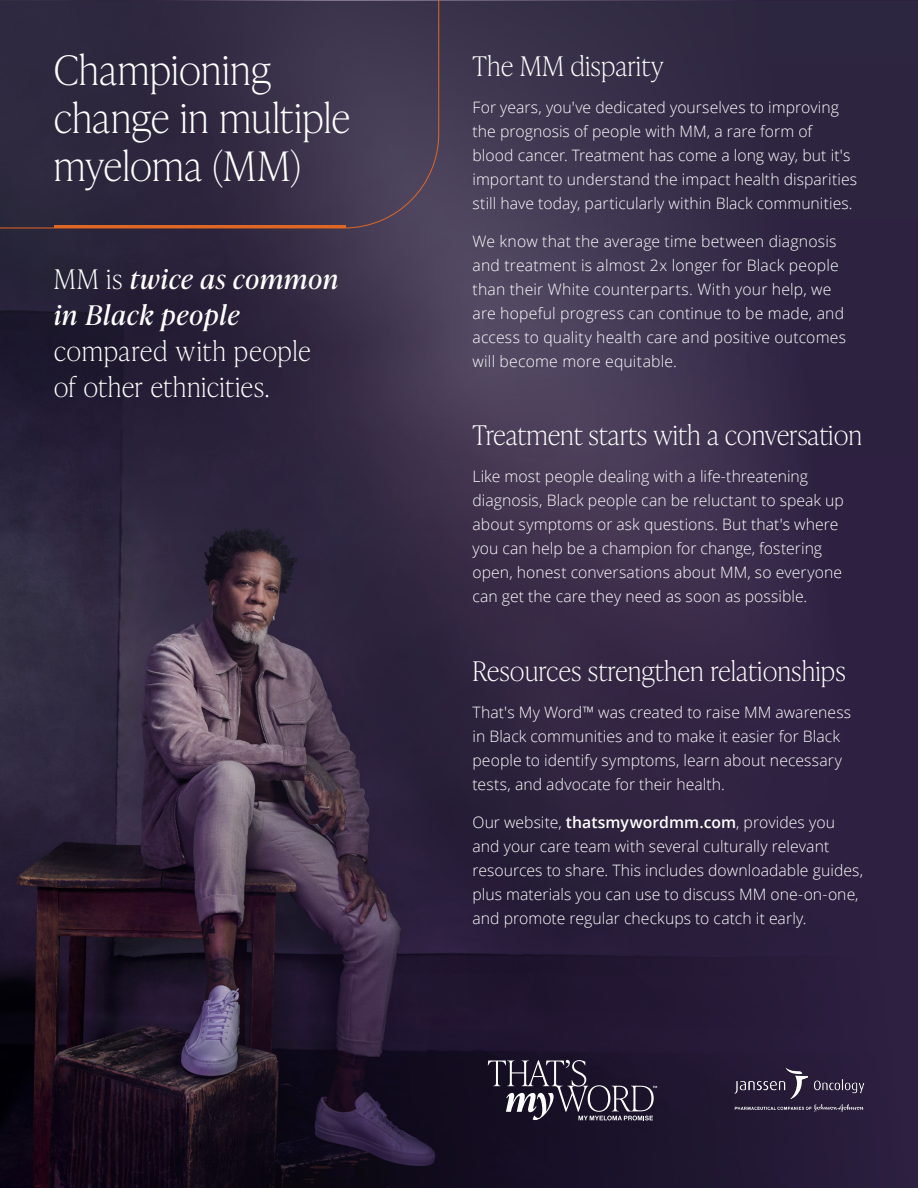
<style>
.page{position:relative;width:918px;height:1188px;background:#fff}
.page>*{position:absolute;margin:0;border:0;box-sizing:border-box;transform-origin:0 0}
.t1{font:100 40.5px/48px "Ivy Presto Headline";letter-spacing:.02em;color:#fff}
.t2{font:100 27px/36px "Ivy Presto Headline";letter-spacing:.025em;color:#fff}
.Paragraph_Style_1{font:300 15.75px/24px "Open Sans";letter-spacing:.005em;color:#fff}
.s1{font-weight:400;font-style:italic}
.s2{font-weight:600}
</style>
<div class="page">
<img style="left:0;top:0;width:918px;height:1187px">
<svg style="left:0;top:1px;width:918px;height:532px;background:#362c47"></svg>
<svg style="left:488px;top:1060px;width:169px;height:60px;background:#40394c"></svg>
<svg style="left:0;top:0;width:439px;height:228px;background:#362e46"></svg>
<hr style="left:54px;top:225px;width:291px;height:3px;background:#de6726">
<img style="left:722px;top:1066px;width:155px;height:46px">
<p class="t1" style="left:54px;top:44px;width:297px">Championing change in multiple myeloma (MM)</p>
<p class="t2" style="left:54px;top:260px;width:286px">MM is <span class="s1">twice as common in Black people </span>compared with people of other ethnicities.</p>
<p class="t2" style="left:472px;top:46px;width:193px">The MM disparity</p>
<p class="Paragraph_Style_1" style="left:472px;top:95px;width:386px">For years, you've dedicated yourselves to improving the prognosis of people with MM, a rare form of blood cancer. Treatment has come a long way, but it's important to understand the impact health disparities still have today, particularly within Black communities.</p>
<p class="Paragraph_Style_1" style="left:472px;top:228px;width:375px">We know that the average time between diagnosis and treatment is almost 2x longer for Black people than their White counterparts. With your help, we are hopeful progress can continue to be made, and access to quality health care and positive outcomes will become more equitable.</p>
<p class="t2" style="left:472px;top:416px;width:391px">Treatment starts with a conversation</p>
<p class="Paragraph_Style_1" style="left:472px;top:464px;width:373px">Like most people dealing with a life-threatening diagnosis, Black people can be reluctant to speak up about symptoms or ask questions. But that's where you can help be a champion for change, fostering open, honest conversations about MM, so everyone can get the care they need as soon as possible.</p>
<p class="t2" style="left:472px;top:652px;width:374px">Resources strengthen relationships</p>
<p class="Paragraph_Style_1" style="left:472px;top:700px;width:380px">That's My Word™ was created to raise MM awareness in Black communities and to make it easier for Black people to identify symptoms, learn about necessary tests, and advocate for their health.</p>
<p class="Paragraph_Style_1" style="left:472px;top:810px;width:392px">Our website, <span class="s2">thatsmywordmm.com</span>, provides you and your care team with several culturally relevant resources to share. This includes downloadable guides, plus materials you can use to discuss MM one-on-one, and promote regular checkups to catch it early.</p>
</div>
